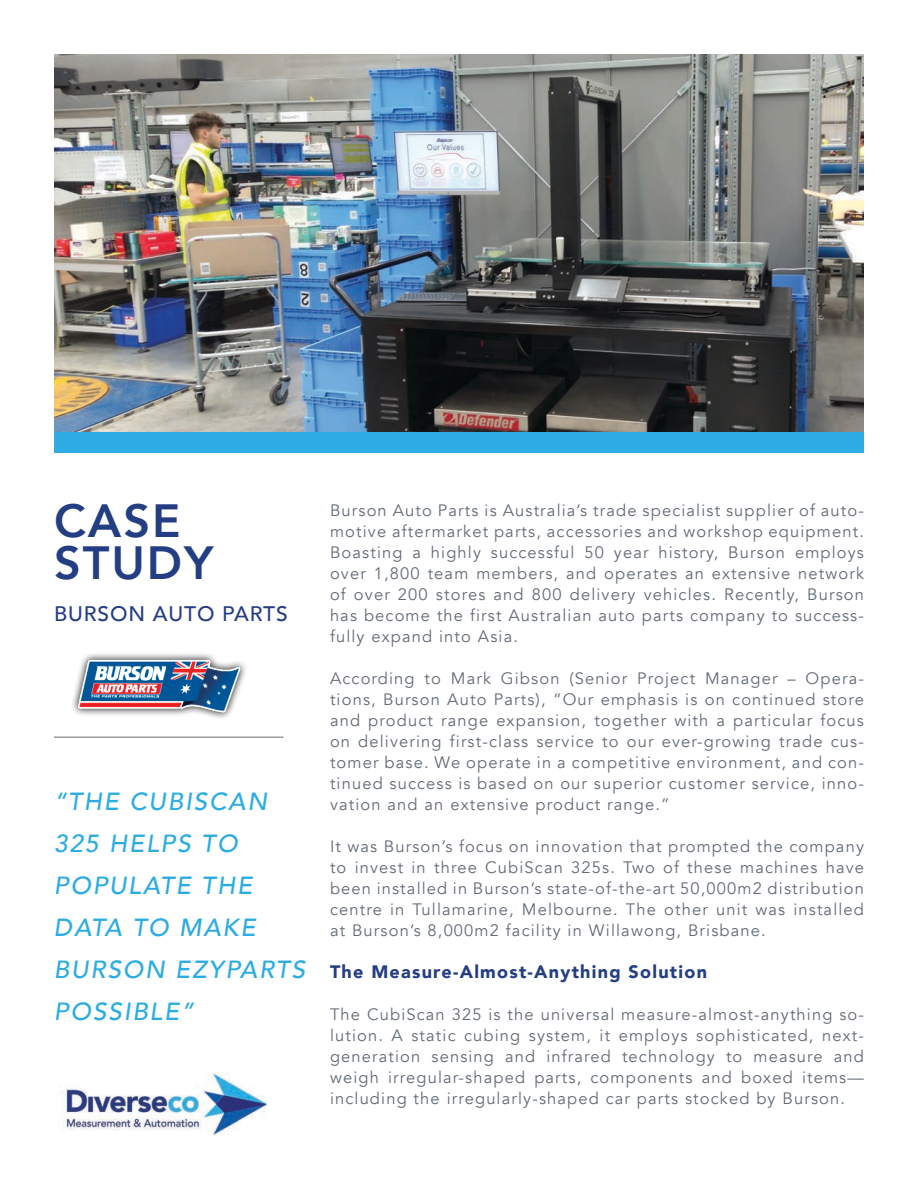
<style>
.page{position:relative;width:918px;height:1188px;background:#fff}
.page>*{position:absolute;margin:0;border:0;box-sizing:border-box;transform-origin:0 0}
.Left_column_heading{font:800 46.5px "Avenir";letter-spacing:.045em;color:#233e82}
.Left_column_heading-2{font:italic 500 24.75px/42px "Avenir";letter-spacing:.07em;color:#2bace3}
.Left_column_heading-3{font:500 21px "Avenir";letter-spacing:.045em;color:#233e82}
.Main_title{font:900 18px "Avenir";letter-spacing:.07em;color:#233e82}
.Main_title-2{font:16.5px/21px "Avenir";letter-spacing:.07em;color:#646c76;text-align:justify}
</style>
<div class="page">
<div style="left:54px;top:432px;width:810px;height:21px;background:#2eace3"></div>
<hr style="left:54px;top:736px;width:230px;height:2px;background:#999b9d">
<img style="left:54px;top:54px;width:810px;height:378px">
<img style="left:60px;top:1073px;width:207px;height:62px">
<img style="left:72px;top:654px;width:174px;height:64px">
<p class="Left_column_heading" style="left:54px;top:485px;width:128px">CASE</p>
<p class="Left_column_heading" style="left:54px;top:527px;width:161px">STUDY</p>
<p class="Left_column_heading-3" style="left:54px;top:596px;width:235px">BURSON AUTO PARTS</p>
<p class="Left_column_heading-2" style="left:54px;top:781px;width:215px">“THE CUBISCAN<br>325 HELPS TO</p>
<p class="Left_column_heading-2" style="left:54px;top:865px;width:253px">POPULATE THE<br>DATA TO MAKE<br>BURSON EZYPARTS</p>
<p class="Left_column_heading-2" style="left:54px;top:991px;width:141px">POSSIBLE”</p>
<p class="Main_title-2" style="left:330px;top:500px;width:536px">Burson Auto Parts is Australia’s trade specialist supplier of auto&shy;motive aftermarket parts, accessories and workshop equipment.<br>Boasting a highly successful 50 year history, Burson employs over 1,800 team members, and operates an extensive network of over 200 stores and 800 delivery vehicles. Recently, Burson has become the first Australian auto parts company to success&shy;fully expand into Asia.</p>
<p class="Main_title-2" style="left:330px;top:668px;width:536px">According to Mark Gibson (Senior Project Manager – Opera&shy;tions, Burson Auto Parts), “Our emphasis is on continued store and product range expansion, together with a particular focus on delivering first-class service to our ever-growing trade cus&shy;tomer base. We operate in a competitive environment, and con&shy;tinued success is based on our superior customer service, inno&shy;vation and an extensive product range.”</p>
<p class="Main_title-2" style="left:330px;top:836px;width:536px">It was Burson’s focus on innovation that prompted the company to invest in three CubiScan 325s. Two of these machines have been installed in Burson’s state-of-the-art 50,000m2 distribution centre in Tullamarine, Melbourne. The other unit was installed at Burson’s 8,000m2 facility in Willawong, Brisbane.</p>
<p class="Main_title" style="left:330px;top:956px;width:379px">The Measure-Almost-Anything Solution</p>
<p class="Main_title-2" style="left:330px;top:1004px;width:536px">The CubiScan 325 is the universal measure-almost-anything so&shy;lution. A static cubing system, it employs sophisticated, next&shy;generation sensing and infrared technology to measure and weigh irregular-shaped parts, components and boxed items— including the irregularly-shaped car parts stocked by Burson.</p>
</div>
